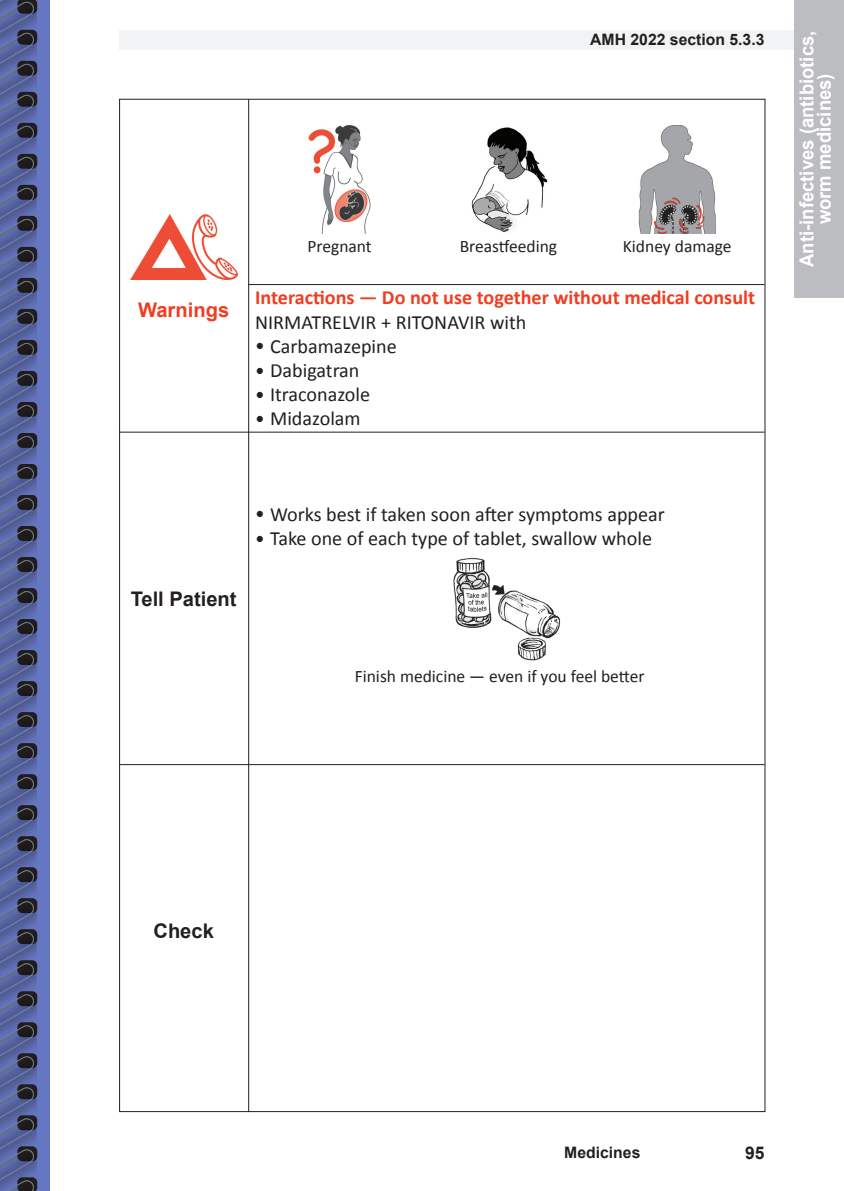
<style>
.page{position:relative;width:844px;height:1191px;background:#fff}
.page>*{position:absolute;margin:0;border:0;box-sizing:border-box;transform-origin:0 0}
.Table_Standard_Text{font:20.12px "Calibri";color:#231f20}
.Table_Standard_Text-2{font:700 20.12px "Calibri";color:#ef3e22}
.Medicine_Table_Row_H{font:700 20.12px "Arial";color:#231f20}
.Medicine_Table_Row_H-2{font:700 20.12px "Arial";color:#ef3e22}
.Section{font:700 19.25px/17.5px "Arial";color:#fff;text-align:center;scale:.96 1}
.Table_Standard_Text-3{font:17.5px "Calibri";color:#231f20}
.Table_Centered_Capti{font:17.5px "Calibri";color:#231f20}
.t1{font:700 17.5px "Arial";color:#231f20}
.t2{font:700 15.75px "Arial";color:#231f20}
</style>
<div class="page">
<div style="left:0;top:0;width:50px;height:1191px;background:#6576c2"></div>
<div style="left:119px;top:30px;width:724px;height:20px;background:#f2f3f4"></div>
<hr style="left:248px;top:99px;width:1px;height:1013px;background:#231f20">
<hr style="left:248px;top:284px;width:516px;height:1px;background:#231f20">
<hr style="left:119px;top:432px;width:129px;height:1px;background:#231f20">
<hr style="left:248px;top:432px;width:516px;height:1px;background:#231f20">
<hr style="left:119px;top:764px;width:129px;height:1px;background:#231f20">
<hr style="left:248px;top:764px;width:516px;height:1px;background:#231f20">
<img style="left:130px;top:214px;width:107px;height:65px">
<img style="left:308px;top:125px;width:63px;height:108px">
<img style="left:471px;top:127px;width:77px;height:106px">
<img style="left:638px;top:125px;width:78px;height:108px">
<img style="left:453px;top:557px;width:108px;height:104px">
<div style="left:794px;top:0;width:49px;height:298px;background:#bcbdc0"></div>
<svg style="left:0;top:0;width:37px;height:1191px;background:#4d5784"></svg>
<p class="t2" style="left:590px;top:29px;width:176px">AMH 2022 section 5.3.3</p>
<p class="Medicine_Table_Row_H-2" style="left:138px;top:297px;width:92px">Warnings</p>
<p class="Table_Centered_Capti" style="left:307px;top:234px;width:66px">Pregnant</p>
<p class="Table_Centered_Capti" style="left:459px;top:234px;width:99px">Breastfeeding</p>
<p class="Table_Centered_Capti" style="left:622px;top:234px;width:110px">Kidney damage</p>
<p class="Table_Standard_Text-2" style="left:255px;top:283px;width:501px">Interactions — Do not use together without medical consult</p>
<p class="Table_Standard_Text" style="left:255px;top:308px;width:272px">NIRMATRELVIR + RITONAVIR with</p>
<p class="Table_Standard_Text" style="left:255px;top:332px;width:143px">• Carbamazepine</p>
<p class="Table_Standard_Text" style="left:255px;top:356px;width:106px">• Dabigatran</p>
<p class="Table_Standard_Text" style="left:255px;top:380px;width:116px">• Itraconazole</p>
<p class="Table_Standard_Text" style="left:255px;top:404px;width:107px">• Midazolam</p>
<p class="Medicine_Table_Row_H" style="left:131px;top:585px;width:107px">Tell Patient</p>
<p class="Table_Standard_Text" style="left:255px;top:500px;width:411px">• Works best if taken soon after symptoms appear</p>
<p class="Table_Standard_Text" style="left:255px;top:524px;width:398px">• Take one of each type of tablet, swallow whole</p>
<p class="Table_Standard_Text-3" style="left:354px;top:664px;width:291px">Finish medicine — even if you feel better</p>
<p class="Section" style="left:798px;top:267px;width:248px;rotate:-90deg">Anti-infectives (antibiotics, worm medicines)</p>
<p class="Medicine_Table_Row_H" style="left:153px;top:917px;width:62px">Check</p>
<p class="t2" style="left:564px;top:1141px;width:78px">Medicines</p>
<p class="t1" style="left:744px;top:1141px;width:21px">95</p>
</div>
